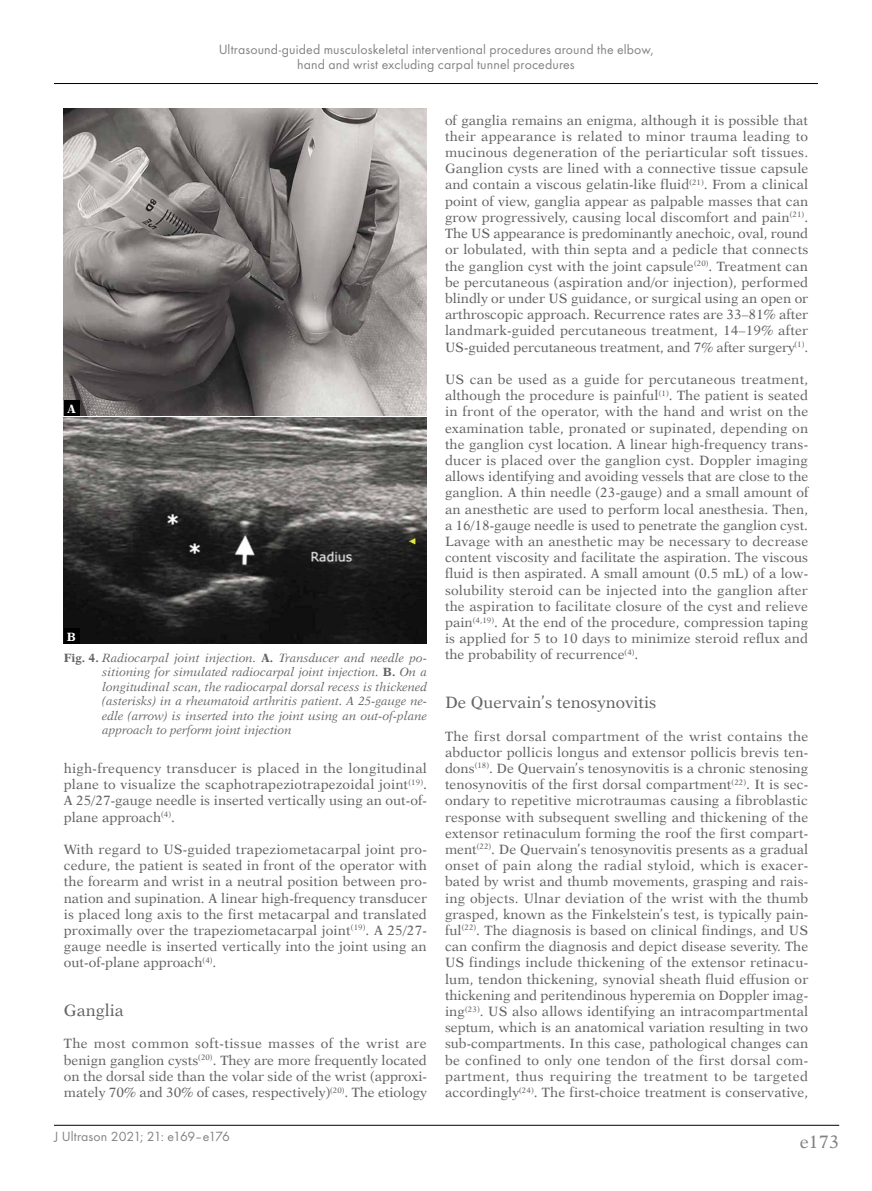
<style>
.page{position:relative;width:872px;height:1191px;background:#fff}
.page>*{position:absolute;margin:0;border:0;box-sizing:border-box;transform-origin:0 0}
.t1{font:18px "Dutch 823 EU Normal";color:#636363}
._2st_Srodtytul_PL_An{font:16.5px "Dutch 823 EU Normal";color:#636363}
.t2{font:13.8px/14.4px "Futura TCE";letter-spacing:.01em;color:#636363;text-align:center}
.BANG_-_Body_Ang{font:13.5px/16.2px "Dutch 823 EU Normal";color:#636363;text-align:justify}
.Normalny{font:12px/14.4px "Dutch 823 EU Italic";color:#636363;text-align:justify}
.Normalny-2{font:12px "Dutch 823 EU Bold";color:#fff}
.s1{font-family:"Dutch 823 EU Bold"}
</style>
<div class="page">
<hr style="left:54px;top:1125px;width:785px;height:1px;background:#000">
<hr style="left:54px;top:83px;width:764px;height:1px;background:#000">
<img style="left:64px;top:108px;width:363px;height:307px">
<div style="left:64px;top:400px;width:15px;height:15px;background:#000"></div>
<img style="left:64px;top:418px;width:363px;height:226px">
<div style="left:64px;top:628px;width:15px;height:16px;background:#000"></div>
<p class="t2" style="left:218px;top:42px;width:436px">Ultrasound-guided musculoskeletal interventional procedures around the elbow, hand and wrist excluding carpal tunnel procedures</p>
<p class="Normalny-2" style="left:67px;top:401px;width:10px">A</p>
<p class="Normalny-2" style="left:67px;top:629px;width:11px">B</p>
<p class="Normalny" style="left:102px;top:651px;width:326px;text-indent:-38px"><span class="s1">Fig. 4.</span> Radiocarpal joint injection. <span class="s1">A.</span> Transducer and needle po&shy;sitioning for simulated radiocarpal joint injection. <span class="s1">B.</span> On a longitudinal scan, the radiocarpal dorsal recess is thickened (asterisks) in a rheumatoid arthritis patient. A 25-gauge ne&shy;edle (arrow) is inserted into the joint using an out-of-plane approach to perform joint injection</p>
<p class="BANG_-_Body_Ang" style="left:64px;top:760px;width:365px">high-frequency transducer is placed in the longitudinal plane to visualize the scaphotrapeziotrapezoidal joint<sup>(19)</sup>.<br>A 25/27-gauge needle is inserted vertically using an out-of&shy;plane approach<sup>(4)</sup>.</p>
<p class="BANG_-_Body_Ang" style="left:64px;top:841px;width:365px">With regard to US-guided trapeziometacarpal joint pro&shy;cedure, the patient is seated in front of the operator with the forearm and wrist in a neutral position between pro&shy;nation and supination. A linear high-frequency transducer is placed long axis to the first metacarpal and translated proximally over the trapeziometacarpal joint<sup>(19)</sup>. A 25/27- gauge needle is inserted vertically into the joint using an out-of-plane approach<sup>(4)</sup>.</p>
<p class="_2st_Srodtytul_PL_An" style="left:64px;top:1000px;width:61px">Ganglia</p>
<p class="BANG_-_Body_Ang" style="left:64px;top:1035px;width:365px">The most common soft-tissue masses of the wrist are benign ganglion cysts<sup>(20)</sup>. They are more frequently located on the dorsal side than the volar side of the wrist (approxi&shy;mately 70% and 30% of cases, respectively)<sup>(20)</sup>. The etiology</p>
<p class="t2" style="left:54px;top:1128px;width:177px">J Ultrason 2021; 21: e169–e176</p>
<p class="BANG_-_Body_Ang" style="left:445px;top:112px;width:365px">of ganglia remains an enigma, although it is possible that their appearance is related to minor trauma leading to mucinous degeneration of the periarticular soft tissues.<br>Ganglion cysts are lined with a connective tissue capsule and contain a viscous gelatin-like fluid<sup>(21)</sup>. From a clinical point of view, ganglia appear as palpable masses that can grow progressively, causing local discomfort and pain<sup>(21)</sup>.<br>The US appearance is predominantly anechoic, oval, round or lobulated, with thin septa and a pedicle that connects the ganglion cyst with the joint capsule<sup>(20)</sup>. Treatment can be percutaneous (aspiration and/or injection), performed blindly or under US guidance, or surgical using an open or arthroscopic approach. Recurrence rates are 33–81% after landmark-guided percutaneous treatment, 14–19% after US-guided percutaneous treatment, and 7% after surgery<sup>(1)</sup>.</p>
<p class="BANG_-_Body_Ang" style="left:445px;top:371px;width:365px">US can be used as a guide for percutaneous treatment, although the procedure is painful<sup>(1)</sup>. The patient is seated in front of the operator, with the hand and wrist on the examination table, pronated or supinated, depending on the ganglion cyst location. A linear high-frequency trans&shy;ducer is placed over the ganglion cyst. Doppler imaging allows identifying and avoiding vessels that are close to the ganglion. A thin needle (23-gauge) and a small amount of an anesthetic are used to perform local anesthesia. Then, a 16/18-gauge needle is used to penetrate the ganglion cyst.<br>Lavage with an anesthetic may be necessary to decrease content viscosity and facilitate the aspiration. The viscous fluid is then aspirated. A small amount (0.5 mL) of a low&shy;solubility steroid can be injected into the ganglion after the aspiration to facilitate closure of the cyst and relieve pain<sup>(4,19)</sup>. At the end of the procedure, compression taping is applied for 5 to 10 days to minimize steroid reflux and the probability of recurrence<sup>(4)</sup>.</p>
<p class="_2st_Srodtytul_PL_An" style="left:445px;top:692px;width:213px">De Quervain’s tenosynovitis</p>
<p class="BANG_-_Body_Ang" style="left:445px;top:728px;width:365px">The first dorsal compartment of the wrist contains the abductor pollicis longus and extensor pollicis brevis ten&shy;dons<sup>(18)</sup>. De Quervain’s tenosynovitis is a chronic stenosing tenosynovitis of the first dorsal compartment<sup>(22)</sup>. It is sec&shy;ondary to repetitive microtraumas causing a fibroblastic response with subsequent swelling and thickening of the extensor retinaculum forming the roof the first compart&shy;ment<sup>(22)</sup>. De Quervain’s tenosynovitis presents as a gradual onset of pain along the radial styloid, which is exacer&shy;bated by wrist and thumb movements, grasping and rais&shy;ing objects. Ulnar deviation of the wrist with the thumb grasped, known as the Finkelstein’s test, is typically pain&shy;ful<sup>(22)</sup>. The diagnosis is based on clinical findings, and US can confirm the diagnosis and depict disease severity. The US findings include thickening of the extensor retinacu&shy;lum, tendon thickening, synovial sheath fluid effusion or thickening and peritendinous hyperemia on Doppler imag&shy;ing<sup>(23)</sup>. US also allows identifying an intracompartmental septum, which is an anatomical variation resulting in two sub-compartments. In this case, pathological changes can be confined to only one tendon of the first dorsal com&shy;partment, thus requiring the treatment to be targeted accordingly<sup>(24)</sup>. The first-choice treatment is conservative,</p>
<h1 class="t1" style="left:799px;top:1131px;width:41px">e173</h1>
</div>
